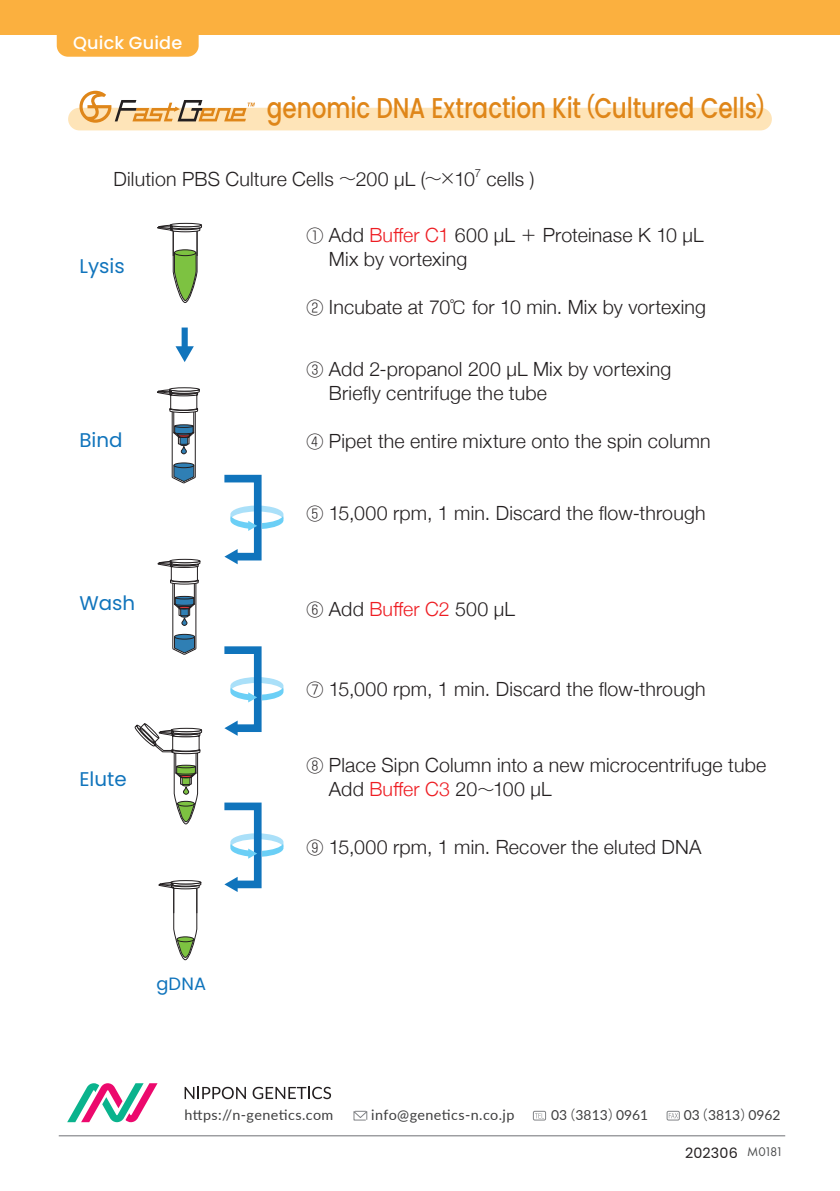
<style>
.page{position:relative;width:840px;height:1191px;background:#fff}
.page>*{position:absolute;margin:0;border:0;box-sizing:border-box;transform-origin:0 0}
.t1{font:500 28.6px "Poppins";letter-spacing:-.005em;color:#df8619;scale:.81 1}
.t2{font:19.8px "Poppins";color:#1074bc}
.t3{font:300 19.6px "Helvetica Neue";letter-spacing:.01em;color:#231f20}
.t4{font:300 19.6px "Helvetica Neue";letter-spacing:.01em;color:#ee1d23}
.t5{font:17.8px "Poppins";color:#1074bc}
.t6{font:500 17.6px "Poppins";letter-spacing:.015em;color:#fff}
.t7{font:300 17px "Shin Go Pro";color:#231f20}
.t8{font:16.2px "Shin Go Pro";letter-spacing:.03em;color:#1074bc}
.t9{font:14.4px "Lato";letter-spacing:.03em;color:#3e3e3f}
.t10{font:14.4px "Poppins";letter-spacing:.01em;color:#231f20}
.t11{font:13.8px "Lato";color:#3e3e3f}
.t12{font:13px "Futura PT";letter-spacing:-.11em;color:#4b4c4d}
.s1{font-family:"Shin Go Pro";font-size:26px}
.s2{font-family:"Helvetica Neue";font-size:19.6px}
.s3{color:#ee1d23}
.s4{color:#231f20}
.s5{font-family:"Koz Go Pro"}
.s6{font-family:"Rodin CID M"}
</style>
<div class="page">
<div style="left:0;top:0;width:839px;height:34px;background:#fbb03f"></div>
<div style="left:57px;top:17px;width:141px;height:40px;background:#fbb03f;border-radius:11px"></div>
<div style="left:68px;top:108px;width:703px;height:22px;background:#fee4b8;border-radius:11px"></div>
<hr style="left:172px;top:410px;width:1px;height:67px;background:#231f20">
<hr style="left:195px;top:410px;width:1px;height:67px;background:#231f20">
<svg style="left:171px;top:465px;width:25px;height:19px"></svg>
<div style="left:174px;top:463px;width:20px;height:5px;background:#2f7fb4;border-radius:50%"></div>
<div style="left:173px;top:462px;width:21px;height:6px;border:1px solid #231f20;border-radius:50%"></div>
<div style="left:169px;top:387px;width:30px;height:4px;border:1px solid #231f20;border-radius:50%"></div>
<svg style="left:157px;top:389px;width:43px;height:65px"></svg>
<svg style="left:134px;top:723px;width:68px;height:101px"></svg>
<hr style="left:172px;top:582px;width:1px;height:67px;background:#231f20">
<hr style="left:195px;top:582px;width:1px;height:67px;background:#231f20">
<svg style="left:172px;top:636px;width:25px;height:19px"></svg>
<div style="left:174px;top:634px;width:20px;height:5px;background:#2f7fb4;border-radius:50%"></div>
<div style="left:174px;top:634px;width:21px;height:5px;border:1px solid #231f20;border-radius:50%"></div>
<div style="left:169px;top:559px;width:31px;height:4px;border:1px solid #231f20;border-radius:50%"></div>
<svg style="left:157px;top:560px;width:43px;height:66px"></svg>
<div style="left:170px;top:880px;width:31px;height:4px;border:1px solid #231f20;border-radius:50%"></div>
<svg style="left:158px;top:881px;width:43px;height:79px"></svg>
<div style="left:170px;top:223px;width:32px;height:4px;border:1px solid #231f20;border-radius:50%"></div>
<svg style="left:157px;top:224px;width:45px;height:79px"></svg>
<div style="left:174px;top:250px;width:22px;height:6px;background:#7dc241;border-radius:50%"></div>
<div style="left:174px;top:249px;width:22px;height:7px;border:1px solid #231f20;border-radius:50%"></div>
<div style="left:181px;top:327px;width:7px;height:22px;background:#1074bc"></div>
<svg style="left:175px;top:346px;width:19px;height:16px"></svg>
<svg style="left:224px;top:474px;width:59px;height:90px"></svg>
<svg style="left:224px;top:646px;width:59px;height:90px"></svg>
<svg style="left:224px;top:802px;width:59px;height:90px"></svg>
<svg style="left:79px;top:91px;width:176px;height:32px"></svg>
<svg style="left:67px;top:1083px;width:90px;height:39px"></svg>
<div style="left:532px;top:1111px;width:13px;height:9px;border:1px solid #808285"></div>
<svg style="left:535px;top:1113px;width:8px;height:5px"></svg>
<div style="left:666px;top:1111px;width:13px;height:9px;border:1px solid #808285"></div>
<svg style="left:668px;top:1113px;width:9px;height:5px"></svg>
<svg style="left:353px;top:1110px;width:14px;height:10px"></svg>
<hr style="left:59px;top:1135px;width:725px;height:1px;background:#808285">
<svg style="left:184px;top:1086px;width:62px;height:13px"></svg>
<svg style="left:252px;top:1086px;width:79px;height:13px"></svg>
<p class="t6" style="left:73px;top:33px;width:111px">Quick Guide</p>
<p class="t1" style="left:574px;top:91px;width:250px"><span class="s1">（</span>Cultured Cells<span class="s1">(</span></p>
<p class="t1" style="left:266px;top:91px;width:389px">genomic DNA Extraction Kit</p>
<p class="t3" style="left:454px;top:163px;width:81px">10<sup>7</sup> cells (</p>
<p class="t3" style="left:113px;top:163px;width:221px">Dilution PBS Culture Cells</p>
<p class="t7" style="left:420px;top:165px;width:23px">~<span class="s2">)</span></p>
<p class="t3" style="left:355px;top:163px;width:61px">200 µL</p>
<p class="t7" style="left:439px;top:165px;width:18px">×</p>
<p class="t7" style="left:339px;top:165px;width:18px">～</p>
<p class="t2" style="left:79px;top:255px;width:47px">Lysis</p>
<p class="t8" style="left:62px;top:258px;width:34px">溶解</p>
<p class="t7" style="left:306px;top:221px;width:18px">①</p>
<p class="t3" style="left:329px;top:219px;width:187px">Add <span class="s3">Buffer C1</span> 600 µL</p>
<p class="t7" style="left:520px;top:221px;width:18px">＋</p>
<p class="t3" style="left:542px;top:219px;width:162px">Proteinase K 10 µL</p>
<p class="t3" style="left:329px;top:243px;width:140px">Mix by vortexing</p>
<p class="t7" style="left:449px;top:293px;width:18px">℃</p>
<p class="t7" style="left:306px;top:293px;width:18px">②</p>
<p class="t3" style="left:329px;top:291px;width:123px">Incubate at 70</p>
<p class="t3" style="left:472px;top:291px;width:235px">for 10 min. Mix by vortexing</p>
<p class="t8" style="left:62px;top:422px;width:35px">吸着</p>
<p class="t2" style="left:79px;top:428px;width:45px">Bind</p>
<p class="t2" style="left:79px;top:591px;width:57px">Wash</p>
<p class="t8" style="left:62px;top:590px;width:34px">洗浄</p>
<p class="t8" style="left:62px;top:759px;width:34px">溶出</p>
<p class="t2" style="left:79px;top:767px;width:49px">Elute</p>
<p class="t7" style="left:306px;top:355px;width:18px">③</p>
<p class="t3" style="left:329px;top:353px;width:344px">Add 2-propanol 200 µL Mix by vortexing</p>
<p class="t3" style="left:329px;top:377px;width:219px">Briefly centrifuge the tube</p>
<p class="t3" style="left:329px;top:425px;width:383px">Pipet the entire mixture onto the spin column</p>
<p class="t7" style="left:306px;top:427px;width:18px">④</p>
<p class="t7" style="left:306px;top:499px;width:18px">⑤</p>
<p class="t3" style="left:329px;top:497px;width:378px">15,000 rpm 1, min. Discard the flow-through</p>
<p class="t7" style="left:306px;top:595px;width:18px">⑥</p>
<p class="t3" style="left:329px;top:593px;width:187px">Add <span class="s3">Buffer C2</span> 500 µL</p>
<p class="t7" style="left:306px;top:675px;width:18px">⑦</p>
<p class="t3" style="left:329px;top:673px;width:378px">15,000 rpm 1, min. Discard the flow-through</p>
<p class="t7" style="left:306px;top:751px;width:18px">⑧</p>
<p class="t3" style="left:329px;top:749px;width:438px">Place Sipn Column into a new microcentrifuge tube</p>
<p class="t4" style="left:329px;top:773px;width:150px"><span class="s4">Add</span> Buffer C3 <span class="s4">20</span></p>
<p class="t3" style="left:493px;top:773px;width:60px">100 µL</p>
<p class="t7" style="left:477px;top:775px;width:18px">～</p>
<p class="t7" style="left:306px;top:833px;width:18px">⑨</p>
<p class="t3" style="left:329px;top:831px;width:374px">15,000 rpm 1, min. Recover the eluted DNA</p>
<p class="t5" style="left:156px;top:973px;width:51px">gDNA</p>
<p class="t9" style="left:184px;top:1104px;width:165px">https:// -n genetics.com<span class="s5">　</span></p>
<p class="t9" style="left:371px;top:1104px;width:145px">info@genetics .n- c o j p.</p>
<p class="t11" style="left:561px;top:1105px;width:61px"><span class="s6">)</span>3813<span class="s6">(</span></p>
<p class="t11" style="left:551px;top:1105px;width:18px">03</p>
<p class="t11" style="left:615px;top:1105px;width:34px">0961</p>
<p class="t11" style="left:693px;top:1105px;width:61px"><span class="s6">)</span>3813<span class="s6">(</span></p>
<p class="t11" style="left:683px;top:1105px;width:18px">03</p>
<p class="t11" style="left:748px;top:1105px;width:34px">0962</p>
<p class="t10" style="left:684px;top:1144px;width:54px">202306</p>
<p class="t12" style="left:746px;top:1144px;width:38px">M0181</p>
</div>
